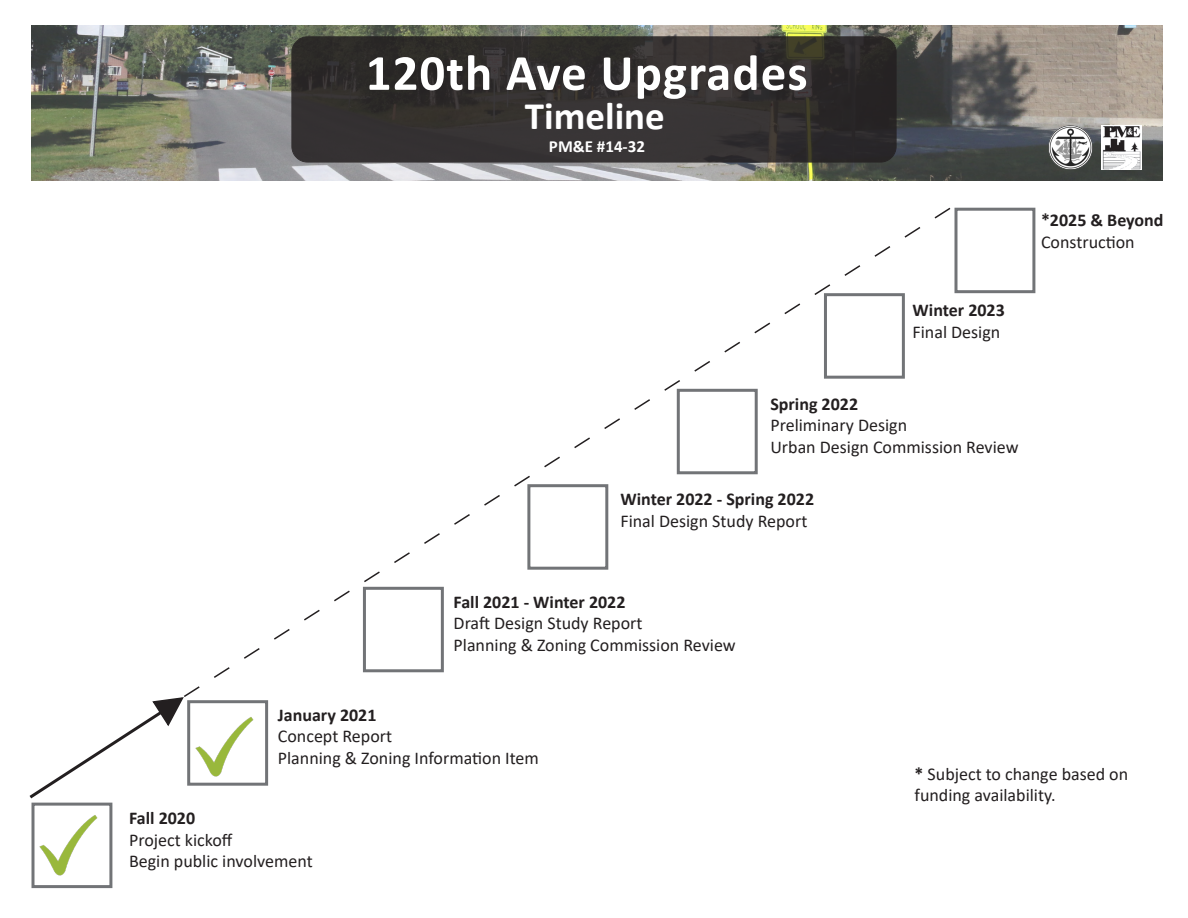
<style>
.page{position:relative;width:1188px;height:918px;background:#fff}
.page>*{position:absolute;margin:0;border:0;box-sizing:border-box;transform-origin:0 0}
.t1{font:700 51px "Calibri";letter-spacing:.02em;color:#fff}
.t2{font:700 39px "Calibri";color:#fff}
.t3{font:18px/21.6px "Calibri";color:#231f20}
.t4{font:700 18px "Calibri";color:#231f20}
.t5{font:700 16.95px "Calibri";color:#fff}
.s1{font-weight:700}
</style>
<div class="page">
<div style="left:32px;top:803px;width:80px;height:85px;border:3px solid #727477"></div>
<div style="left:954px;top:208px;width:81px;height:85px;border:3px solid #727477"></div>
<div style="left:187px;top:700px;width:81px;height:86px;border:3px solid #727477"></div>
<img style="left:39px;top:815px;width:59px;height:61px">
<svg style="left:29px;top:697px;width:154px;height:102px"></svg>
<img style="left:32px;top:26px;width:1130px;height:154px">
<svg style="left:292px;top:37px;width:604px;height:125px;fill:#33302e"></svg>
<div style="left:292px;top:36px;width:604px;height:126px;border:1px solid #231f20;border-radius:16px"></div>
<img style="left:1048px;top:125px;width:44px;height:44px">
<img style="left:1101px;top:125px;width:41px;height:44px">
<svg style="left:182px;top:207px;width:769px;height:492px"></svg>
<img style="left:195px;top:717px;width:59px;height:60px">
<p class="t1" style="left:366px;top:37px;width:443px">120th Ave Upgrades</p>
<p class="t2" style="left:525px;top:88px;width:141px">Timeline</p>
<p class="t5" style="left:549px;top:135px;width:98px">PM&amp;E #14-32</p>
<p class="t4" style="left:913px;top:297px;width:94px">Winter 2023</p>
<p class="t3" style="left:913px;top:320px;width:89px">Final Design</p>
<p class="t4" style="left:770px;top:391px;width:89px">Spring 2022</p>
<p class="t3" style="left:770px;top:414px;width:138px">Preliminary Design</p>
<p class="t3" style="left:770px;top:435px;width:250px">Urban Design Commission Review</p>
<p class="t4" style="left:620px;top:486px;width:195px">Winter 2022 - Spring 2022</p>
<p class="t3" style="left:620px;top:509px;width:188px">Final Design Study Report</p>
<p class="t4" style="left:1041px;top:207px;width:124px">*2025 &amp; Beyond</p>
<p class="t3" style="left:1041px;top:230px;width:95px">Construction</p>
<p class="t4" style="left:454px;top:589px;width:173px">Fall 2021 - Winter 2022</p>
<p class="t3" style="left:454px;top:612px;width:190px">Draft Design Study Report</p>
<p class="t3" style="left:454px;top:633px;width:284px">Planning &amp; Zoning Commission Review</p>
<p class="t4" style="left:278px;top:702px;width:100px">January 2021</p>
<p class="t3" style="left:278px;top:725px;width:116px">Concept Report</p>
<p class="t3" style="left:278px;top:747px;width:263px">Planning &amp; Zoning Information Item</p>
<p class="t4" style="left:129px;top:805px;width:68px">Fall 2020</p>
<p class="t3" style="left:129px;top:828px;width:105px">Project kickoff</p>
<p class="t3" style="left:129px;top:850px;width:185px">Begin public involvement</p>
<p class="t3" style="left:915px;top:763px;width:215px"><span class="s1">*</span> Subject to change based on funding availability.</p>
</div>
